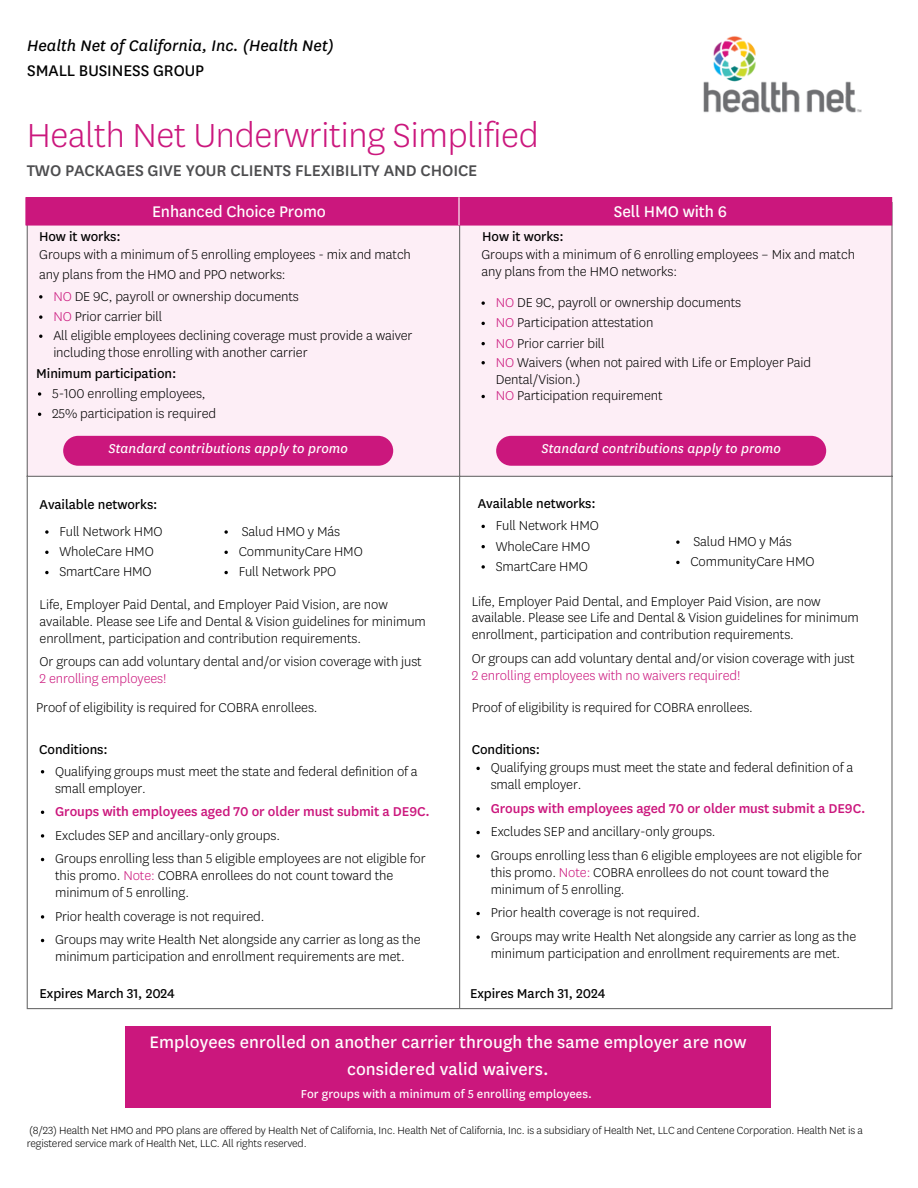
<style>
.page{position:relative;width:918px;height:1188px;background:#fff}
.page>*{position:absolute;margin:0;border:0;box-sizing:border-box;transform-origin:0 0}
.t1{font:300 39px "Centene Sans";letter-spacing:-.005em;color:#cb177d}
.t2{font:19.5px/27px "Centene Sans";letter-spacing:.005em;color:#fff;text-align:center}
.t3{font:500 18px "Centene Sans";letter-spacing:-.005em;color:#4d4d4f}
.t4{font:italic 18px "Centene Sans";letter-spacing:.005em;color:#000}
.t5{font:18px "Centene Sans";letter-spacing:-.005em;color:#fff}
.t6{font:18px "Centene Sans";letter-spacing:-.005em;color:#000}
.t7{font:300 15px/16.8px "Centene Sans";letter-spacing:-.005em;color:#000}
.t8{font:15px "Centene Sans";letter-spacing:-.005em;color:#000}
.t9{font:500 15px "Centene Sans";letter-spacing:-.005em;color:#cb177d}
.t10{font:italic 15px "Centene Sans";letter-spacing:.005em;color:#fff}
.t11{font:13.5px "Centene Sans";letter-spacing:.005em;color:#fff}
.t12{font:300 12px/13px "Centene Sans";letter-spacing:-.01em;color:#000}
.s1{color:#cb177d}
</style>
<div class="page">
<div style="left:28px;top:225px;width:863px;height:251px;background:#fdeef6"></div>
<hr style="left:27px;top:202px;width:1px;height:806px;background:#6e6e6e">
<hr style="left:459px;top:202px;width:1px;height:806px;background:#6e6e6e">
<hr style="left:891px;top:202px;width:2px;height:806px;background:#6e6e6e">
<hr style="left:27px;top:476px;width:866px;height:1px;background:#6e6e6e">
<hr style="left:27px;top:1008px;width:866px;height:1px;background:#6e6e6e">
<img style="left:703px;top:36px;width:159px;height:77px">
<div style="left:26px;top:197px;width:866px;height:28px;background:#cb177d"></div>
<hr style="left:458px;top:197px;width:2px;height:28px;background:#fff">
<svg style="left:39px;top:295px;width:3px;height:4px"></svg>
<svg style="left:39px;top:315px;width:3px;height:4px"></svg>
<svg style="left:38px;top:392px;width:3px;height:4px"></svg>
<div style="left:63px;top:436px;width:330px;height:30px;background:#cb177d;border-radius:15px"></div>
<svg style="left:45px;top:530px;width:4px;height:4px"></svg>
<svg style="left:45px;top:551px;width:4px;height:3px"></svg>
<svg style="left:45px;top:571px;width:4px;height:3px"></svg>
<svg style="left:224px;top:530px;width:4px;height:4px"></svg>
<svg style="left:224px;top:551px;width:4px;height:3px"></svg>
<svg style="left:224px;top:571px;width:4px;height:3px"></svg>
<svg style="left:41px;top:834px;width:3px;height:4px"></svg>
<svg style="left:41px;top:915px;width:3px;height:4px"></svg>
<svg style="left:482px;top:301px;width:3px;height:4px"></svg>
<div style="left:496px;top:436px;width:330px;height:30px;background:#cb177d;border-radius:15px"></div>
<svg style="left:482px;top:565px;width:3px;height:4px"></svg>
<svg style="left:676px;top:540px;width:4px;height:4px"></svg>
<svg style="left:676px;top:561px;width:4px;height:3px"></svg>
<svg style="left:476px;top:767px;width:4px;height:3px"></svg>
<svg style="left:476px;top:807px;width:4px;height:4px"></svg>
<svg style="left:476px;top:831px;width:4px;height:3px"></svg>
<svg style="left:476px;top:854px;width:4px;height:4px"></svg>
<svg style="left:476px;top:912px;width:4px;height:3px"></svg>
<svg style="left:476px;top:935px;width:4px;height:4px"></svg>
<div style="left:125px;top:1026px;width:646px;height:82px;background:#cb177d"></div>
<p class="t4" style="left:27px;top:37px;width:308px">Health Net of California, Inc. (Health Net)</p>
<p class="t6" style="left:27px;top:63px;width:178px">SMALL BUSINESS GROUP</p>
<h1 class="t1" style="left:27px;top:118px;width:514px">Health Net Underwriting Simplified</h1>
<h2 class="t3" style="left:27px;top:163px;width:452px">TWO PACKAGES GIVE YOUR CLIENTS FLEXIBILITY AND CHOICE</h2>
<h3 class="t5" style="left:152px;top:204px;width:175px">Enhanced Choice Promo</h3>
<h4 class="t8" style="left:39px;top:229px;width:83px">How it works:</h4>
<p class="t7" style="left:39px;top:245px;width:373px;line-height:20.2px">Groups with a minimum of 5 enrolling employees - mix and match any plans from the HMO and PPO networks:</p>
<p class="t7" style="left:53px;top:289px;width:247px"><span class="s1">NO</span> DE 9C, payroll or ownership documents</p>
<p class="t7" style="left:53px;top:309px;width:110px"><span class="s1">NO</span> Prior carrier bill</p>
<p class="t7" style="left:53px;top:328px;width:361px">All eligible employees declining coverage must provide a waiver including those enrolling with another carrier</p>
<h4 class="t8" style="left:36px;top:367px;width:142px">Minimum participation:</h4>
<p class="t7" style="left:52px;top:386px;width:155px">5-100 enrolling employees,</p>
<p class="t7" style="left:52px;top:406px;width:165px">25% participation is required</p>
<p class="t10" style="left:108px;top:441px;width:241px">Standard contributions apply to promo</p>
<h3 class="t5" style="left:614px;top:204px;width:114px">Sell HMO with 6</h3>
<h4 class="t8" style="left:482px;top:229px;width:83px">How it works:</h4>
<p class="t7" style="left:481px;top:246px;width:375px">Groups with a minimum of 6 enrolling employees – Mix and match any plans from the HMO networks:</p>
<p class="t7" style="left:496px;top:295px;width:247px"><span class="s1">NO</span> DE 9C, payroll or ownership documents</p>
<p class="t7" style="left:496px;top:315px;width:159px"><span class="s1">NO</span> Participation attestation</p>
<p class="t7" style="left:496px;top:335px;width:110px"><span class="s1">NO</span> Prior carrier bill</p>
<p class="t7" style="left:496px;top:354px;width:317px"><span class="s1">NO</span> Waivers (when not paired with Life or Employer Paid<br>Dental/Vision.)</p>
<p class="t7" style="left:496px;top:388px;width:168px"><span class="s1">NO</span> Participation requirement</p>
<p class="t10" style="left:541px;top:441px;width:241px">Standard contributions apply to promo</p>
<h4 class="t8" style="left:478px;top:497px;width:119px">Available networks:</h4>
<p class="t7" style="left:496px;top:518px;width:105px">Full Network HMO</p>
<p class="t7" style="left:496px;top:538px;width:96px">WholeCare HMO</p>
<p class="t7" style="left:496px;top:559px;width:94px">SmartCare HMO</p>
<h4 class="t8" style="left:40px;top:498px;width:119px">Available networks:</h4>
<p class="t7" style="left:59px;top:524px;width:105px">Full Network HMO</p>
<p class="t7" style="left:59px;top:544px;width:96px">WholeCare HMO</p>
<p class="t7" style="left:59px;top:564px;width:94px">SmartCare HMO</p>
<p class="t7" style="left:242px;top:524px;width:100px">Salud HMO y Más</p>
<p class="t7" style="left:239px;top:544px;width:126px">CommunityCare HMO</p>
<p class="t7" style="left:239px;top:564px;width:99px">Full Network PPO</p>
<p class="t7" style="left:40px;top:597px;width:388px">Life, Employer Paid Dental, and Employer Paid Vision, are now available. Please see Life and Dental &amp; Vision guidelines for minimum enrollment, participation and contribution requirements.</p>
<p class="t7" style="left:40px;top:654px;width:384px">Or groups can add voluntary dental and/or vision coverage with just<br><span class="s1">2 enrolling employees!</span></p>
<p class="t7" style="left:36px;top:700px;width:283px">Proof of eligibility is required for COBRA enrollees.</p>
<h4 class="t8" style="left:39px;top:743px;width:70px">Conditions:</h4>
<p class="t7" style="left:55px;top:763px;width:364px">Qualifying groups must meet the state and federal definition of a small employer.</p>
<p class="t9" style="left:55px;top:805px;width:376px">Groups with employees aged 70 or older must submit a DE9C.</p>
<p class="t7" style="left:55px;top:828px;width:226px">Excludes SEP and ancillary-only groups.</p>
<p class="t7" style="left:55px;top:851px;width:372px">Groups enrolling less than 5 eligible employees are not eligible for this promo. <span class="s1">Note:</span> COBRA enrollees do not count toward the minimum of 5 enrolling.</p>
<p class="t7" style="left:55px;top:909px;width:211px">Prior health coverage is not required.</p>
<p class="t7" style="left:55px;top:932px;width:367px">Groups may write Health Net alongside any carrier as long as the minimum participation and enrollment requirements are met.</p>
<p class="t8" style="left:40px;top:987px;width:137px">Expires March 31, 2024</p>
<p class="t7" style="left:693px;top:534px;width:100px">Salud HMO y Más</p>
<p class="t7" style="left:690px;top:554px;width:126px">CommunityCare HMO</p>
<p class="t7" style="left:472px;top:593px;width:389px">Life, Employer Paid Dental, and Employer Paid Vision, are now available. Please see Life and Dental &amp; Vision guidelines for minimum enrollment, participation and contribution requirements.</p>
<p class="t7" style="left:472px;top:651px;width:385px">Or groups can add voluntary dental and/or vision coverage with just<br><span class="s1">2 enrolling employees with no waivers required!</span></p>
<p class="t7" style="left:472px;top:700px;width:283px">Proof of eligibility is required for COBRA enrollees.</p>
<h4 class="t8" style="left:472px;top:743px;width:70px">Conditions:</h4>
<p class="t7" style="left:491px;top:760px;width:364px">Qualifying groups must meet the state and federal definition of a small employer.</p>
<p class="t9" style="left:491px;top:802px;width:376px">Groups with employees aged 70 or older must submit a DE9C.</p>
<p class="t7" style="left:491px;top:824px;width:226px">Excludes SEP and ancillary-only groups.</p>
<p class="t7" style="left:491px;top:848px;width:373px">Groups enrolling less than 6 eligible employees are not eligible for this promo. <span class="s1">Note:</span> COBRA enrollees do not count toward the minimum of 5 enrolling.</p>
<p class="t7" style="left:491px;top:905px;width:211px">Prior health coverage is not required.</p>
<p class="t7" style="left:491px;top:929px;width:367px">Groups may write Health Net alongside any carrier as long as the minimum participation and enrollment requirements are met.</p>
<p class="t8" style="left:470px;top:987px;width:137px">Expires March 31, 2024</p>
<p class="t2" style="left:149px;top:1030px;width:599px">Employees enrolled on another carrier through the same employer are now considered valid waivers.</p>
<p class="t11" style="left:301px;top:1088px;width:293px">For groups with a minimum of 5 enrolling employees.</p>
<p class="t12" style="left:27px;top:1124px;width:838px">(8/23) Health Net HMO and PPO plans are offered by Health Net of California, Inc. Health Net of California, Inc. is a subsidiary of Health Net, LLC and Centene Corporation. Health Net is a registered service mark of Health Net, LLC. All rights reserved.</p>
</div>
